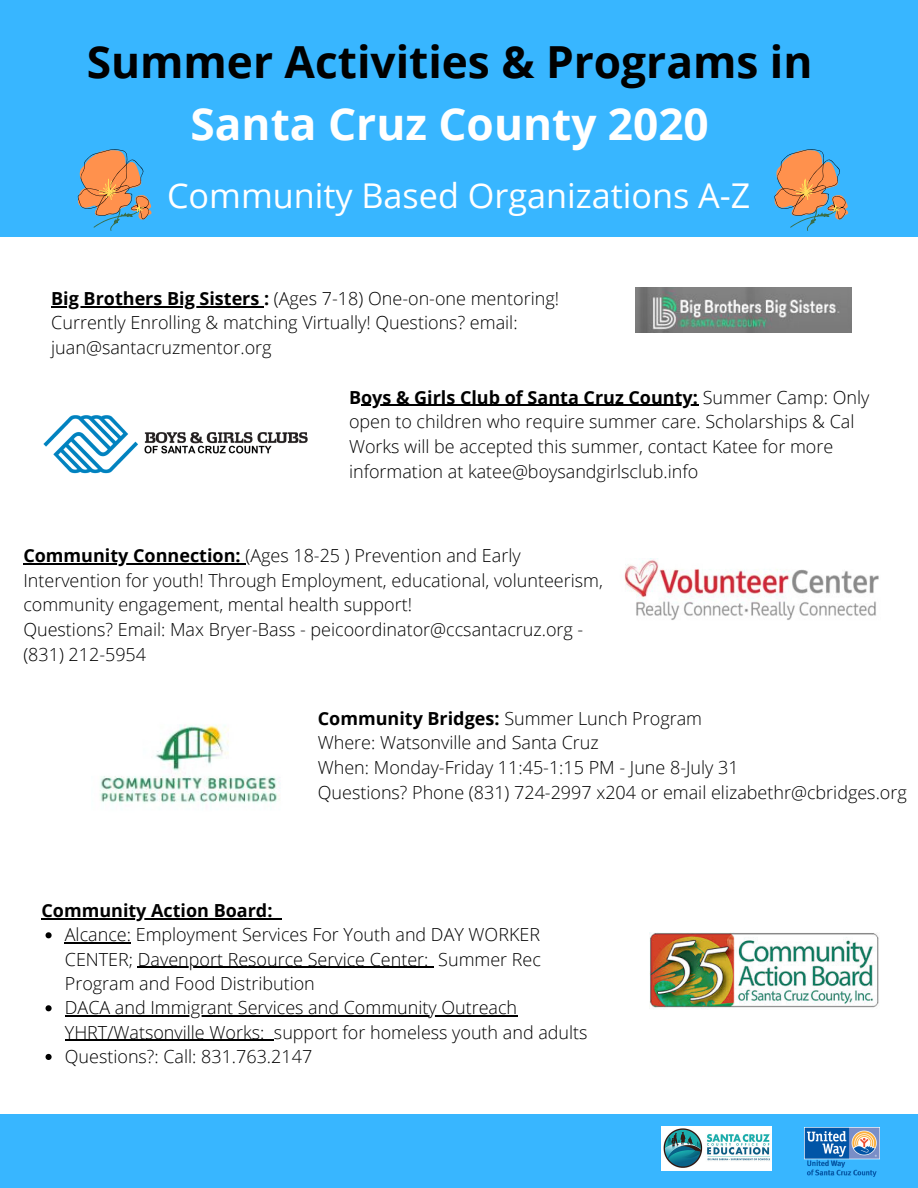
<style>
.page{position:relative;width:918px;height:1188px;background:#fff}
.page>*{position:absolute;margin:0;border:0;box-sizing:border-box;transform-origin:0 0}
.t1{font:700 44.25px "Open Sans";color:#000}
.t2{font:700 44.25px "Open Sans";color:#fff}
.t3{font:34.2px "Open Sans";color:#fff}
.t4{font:300 18px/24.8px "Open Sans";color:#000}
.t5{font:700 18px "Open Sans";color:#000}
.s1{font-weight:700}
</style>
<div class="page">
<div style="left:0;top:0;width:918px;height:237px;background:#38b6ff"></div>
<svg style="left:77px;top:149px;width:75px;height:82px"></svg>
<svg style="left:774px;top:149px;width:74px;height:82px"></svg>
<hr style="left:51px;top:307px;width:213px;height:1px;background:#000">
<img style="left:636px;top:287px;width:216px;height:45px">
<img style="left:43px;top:415px;width:265px;height:59px">
<hr style="left:361px;top:405px;width:337px;height:1px;background:#000">
<hr style="left:23px;top:563px;width:222px;height:1px;background:#000">
<img style="left:624px;top:559px;width:255px;height:61px">
<img style="left:100px;top:724px;width:180px;height:80px">
<svg style="left:46px;top:932px;width:6px;height:6px"></svg>
<hr style="left:65px;top:942px;width:66px;height:1px;background:#000">
<hr style="left:138px;top:967px;width:291px;height:1px;background:#000">
<svg style="left:46px;top:1005px;width:6px;height:6px"></svg>
<hr style="left:65px;top:1015px;width:453px;height:1px;background:#000">
<hr style="left:65px;top:1040px;width:200px;height:1px;background:#000">
<svg style="left:46px;top:1054px;width:6px;height:6px"></svg>
<hr style="left:41px;top:918px;width:232px;height:1px;background:#000">
<img style="left:649px;top:933px;width:230px;height:76px">
<div style="left:0;top:1114px;width:918px;height:74px;background:#38b6ff"></div>
<img style="left:661px;top:1127px;width:110px;height:44px">
<img style="left:805px;top:1127px;width:75px;height:50px">
<h1 class="t1" style="left:87px;top:31px;width:727px">Summer Activities &amp; Programs in</h1>
<h1 class="t2" style="left:191px;top:92px;width:520px">Santa Cruz County 2020</h1>
<h2 class="t3" style="left:167px;top:172px;width:585px">Community Based Organizations A-Z</h2>
<p class="t4" style="left:51px;top:285px;width:509px"><span class="s1">Big Brothers Big Sisters :</span> (Ages 7-18) One-on-one mentoring!<br>Currently Enrolling &amp; matching Virtually! Questions? email: juan@santacruzmentor.org</p>
<p class="t4" style="left:349px;top:384px;width:522px"><span class="s1">Boys &amp; Girls Club of Santa Cruz County:</span> Summer Camp: Only open to children who require summer care. Scholarships &amp; Cal Works will be accepted this summer, contact Katee for more information at katee@boysandgirlsclub.info</p>
<p class="t4" style="left:23px;top:542px;width:581px"><span class="s1">Community Connection:</span> (Ages 18-25 ) Prevention and Early Intervention for youth! Through Employment, educational, volunteerism, community engagement, mental health support!<br>Questions? Email: Max Bryer-Bass - peicoordinator@ccsantacruz.org - (831) 212-5954</p>
<p class="t5" style="left:41px;top:898px;width:232px">Community Action Board:</p>
<p class="t4" style="left:318px;top:705px;width:591px"><span class="s1">Community Bridges:</span> Summer Lunch Program<br>Where: Watsonville and Santa Cruz<br>When: Monday-Friday 11:45-1:15 PM - June 8-July 31<br>Questions? Phone (831) 724-2997 x204 or email elizabethr@cbridges.org</p>
<p class="t4" style="left:65px;top:922px;width:524px;line-height:24.3px">Alcance: Employment Services For Youth and DAY WORKER CENTER; Davenport Resource Service Center: Summer Rec Program and Food Distribution<br>DACA and Immigrant Services and Community Outreach YHRT/Watsonville Works: support for homeless youth and adults Questions?: Call: 831.763.2147</p>
</div>
